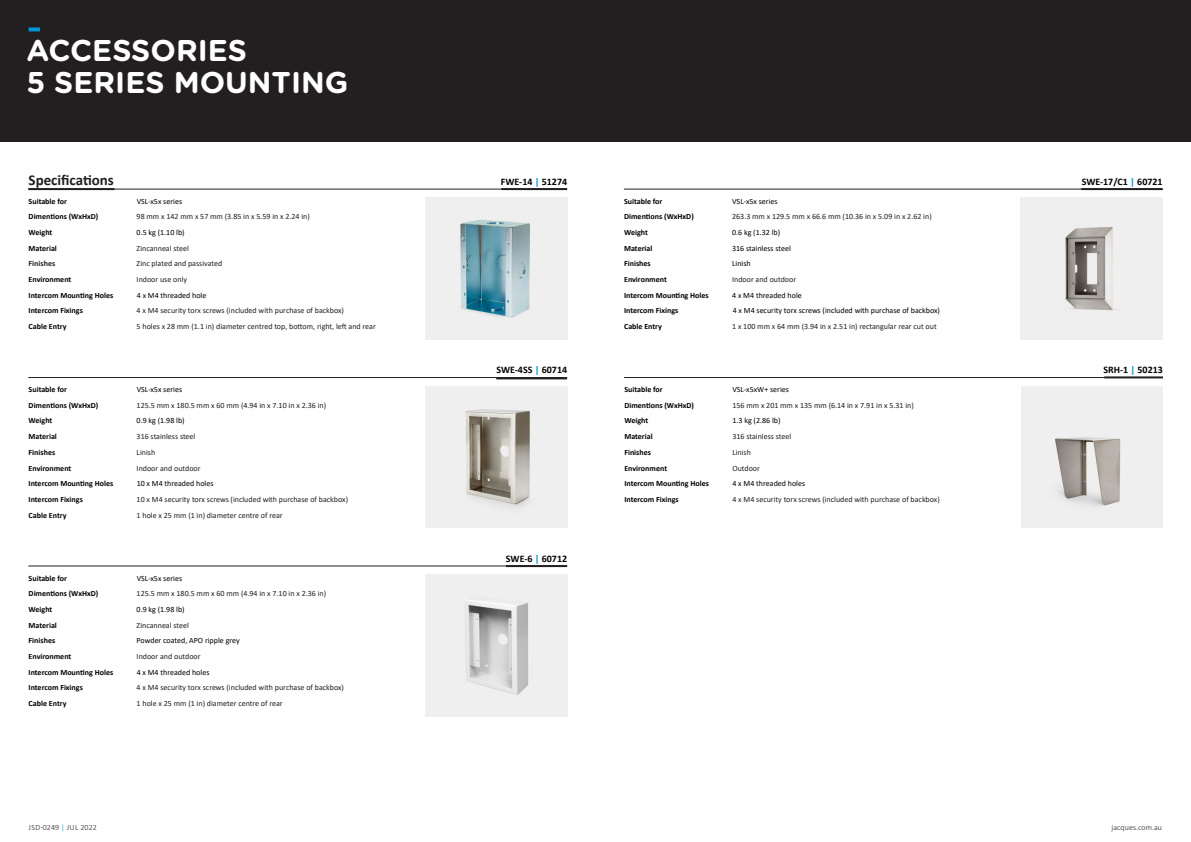
<style>
.page{position:relative;width:1191px;height:842px;background:#fff}
.page>*{position:absolute;margin:0;border:0;box-sizing:border-box;transform-origin:0 0}
.t1{font:700 30px "Gotham Rounded";color:#fff}
.t2{font:700 15px "Calibri";color:#231f20}
.t3{font:700 10px "Calibri";color:#010101}
.t4{font:8px "Calibri";color:#231f20}
.t5{font:700 8px "Calibri";color:#010101}
.t6{font:8px "Calibri";color:#010101}
.t7{font:300 8px "Calibri";letter-spacing:.005em;color:#231f20}
.t8{font:700 8px "Calibri";color:#231f20}
.s1{color:#0095d9}
</style>
<div class="page">
<img style="left:425px;top:198px;width:142px;height:141px">
<img style="left:1020px;top:198px;width:142px;height:141px">
<img style="left:425px;top:575px;width:142px;height:141px">
<img style="left:425px;top:386px;width:142px;height:142px">
<hr style="left:28px;top:189px;width:539px;height:1px;background:#231f20">
<hr style="left:624px;top:189px;width:538px;height:1px;background:#231f20">
<hr style="left:28px;top:566px;width:539px;height:1px;background:#231f20">
<hr style="left:28px;top:377px;width:539px;height:1px;background:#231f20">
<div style="left:0;top:0;width:1191px;height:142px;background:#231f20"></div>
<svg style="left:29px;top:27px;width:11px;height:4px"></svg>
<hr style="left:28px;top:188px;width:87px;height:2px;background:#231f20">
<hr style="left:501px;top:188px;width:66px;height:2px;background:#231f20">
<hr style="left:1081px;top:188px;width:81px;height:2px;background:#231f20">
<hr style="left:496px;top:377px;width:71px;height:2px;background:#231f20">
<hr style="left:506px;top:565px;width:61px;height:2px;background:#231f20">
<img style="left:1021px;top:386px;width:141px;height:142px">
<hr style="left:624px;top:377px;width:538px;height:1px;background:#231f20">
<hr style="left:1104px;top:376px;width:58px;height:2px;background:#231f20">
<p class="t1" style="left:26px;top:29px;width:222px">ACCESSORIES</p>
<p class="t1" style="left:26px;top:61px;width:323px">5 SERIES MOUNTING</p>
<p class="t2" style="left:29px;top:169px;width:87px">Specifications</p>
<p class="t5" style="left:29px;top:195px;width:40px">Suitable for</p>
<p class="t6" style="left:137px;top:195px;width:47px">VSL-x5x series</p>
<p class="t5" style="left:29px;top:211px;width:71px">Dimentions (WxHxD)</p>
<p class="t4" style="left:137px;top:211px;width:175px">98 mm x 142 mm x 57 mm (3.85 in x 5.59 in x 2.24 in)</p>
<p class="t5" style="left:29px;top:227px;width:25px">Weight</p>
<p class="t6" style="left:137px;top:227px;width:50px">0.5 kg (1.10 lb)</p>
<p class="t5" style="left:29px;top:242px;width:30px">Material</p>
<p class="t4" style="left:137px;top:242px;width:54px">Zincanneal steel</p>
<p class="t8" style="left:29px;top:258px;width:28px">Finishes</p>
<p class="t4" style="left:137px;top:258px;width:87px">Zinc plated and passivated</p>
<p class="t5" style="left:29px;top:274px;width:44px">Environment</p>
<p class="t4" style="left:137px;top:274px;width:52px">Indoor use only</p>
<p class="t5" style="left:29px;top:289px;width:86px">Intercom Mounting Holes</p>
<p class="t6" style="left:137px;top:289px;width:71px">4 x M4 threaded hole</p>
<p class="t5" style="left:29px;top:305px;width:56px">Intercom Fixings</p>
<p class="t4" style="left:137px;top:305px;width:209px">4 x M4 security torx screws (included with purchase of backbox)</p>
<p class="t5" style="left:29px;top:321px;width:39px">Cable Entry</p>
<p class="t4" style="left:137px;top:321px;width:241px">5 holes x 28 mm (1.1 in) diameter centred top, bottom, right, left and rear</p>
<p class="t5" style="left:29px;top:384px;width:40px">Suitable for</p>
<p class="t6" style="left:137px;top:384px;width:47px">VSL-x5x series</p>
<p class="t5" style="left:29px;top:399px;width:71px">Dimentions (WxHxD)</p>
<p class="t4" style="left:137px;top:400px;width:191px">125.5 mm x 180.5 mm x 60 mm (4.94 in x 7.10 in x 2.36 in)</p>
<p class="t5" style="left:29px;top:415px;width:25px">Weight</p>
<p class="t6" style="left:137px;top:415px;width:50px">0.9 kg (1.98 lb)</p>
<p class="t5" style="left:29px;top:431px;width:30px">Material</p>
<p class="t4" style="left:137px;top:431px;width:60px">316 stainless steel</p>
<p class="t5" style="left:29px;top:446px;width:28px">Finishes</p>
<p class="t4" style="left:137px;top:447px;width:20px">Linish</p>
<p class="t5" style="left:29px;top:462px;width:44px">Environment</p>
<p class="t4" style="left:137px;top:462px;width:65px">Indoor and outdoor</p>
<p class="t5" style="left:29px;top:478px;width:86px">Intercom Mounting Holes</p>
<p class="t6" style="left:137px;top:478px;width:78px">10 x M4 threaded holes</p>
<p class="t5" style="left:29px;top:493px;width:56px">Intercom Fixings</p>
<p class="t4" style="left:137px;top:494px;width:213px">10 x M4 security torx screws (included with purchase of backbox)</p>
<p class="t5" style="left:29px;top:509px;width:39px">Cable Entry</p>
<p class="t4" style="left:137px;top:509px;width:148px">1 hole x 25 mm (1 in) diameter centre of rear</p>
<p class="t5" style="left:29px;top:572px;width:40px">Suitable for</p>
<p class="t6" style="left:137px;top:572px;width:47px">VSL-x5x series</p>
<p class="t5" style="left:29px;top:588px;width:71px">Dimentions (WxHxD)</p>
<p class="t4" style="left:137px;top:588px;width:191px">125.5 mm x 180.5 mm x 60 mm (4.94 in x 7.10 in x 2.36 in)</p>
<p class="t5" style="left:29px;top:604px;width:25px">Weight</p>
<p class="t6" style="left:137px;top:604px;width:50px">0.9 kg (1.98 lb)</p>
<p class="t5" style="left:29px;top:619px;width:30px">Material</p>
<p class="t4" style="left:137px;top:619px;width:54px">Zincanneal steel</p>
<p class="t5" style="left:29px;top:635px;width:28px">Finishes</p>
<p class="t6" style="left:137px;top:635px;width:104px">Powder coated, APO ripple grey</p>
<p class="t5" style="left:29px;top:651px;width:44px">Environment</p>
<p class="t4" style="left:137px;top:651px;width:65px">Indoor and outdoor</p>
<p class="t5" style="left:29px;top:666px;width:86px">Intercom Mounting Holes</p>
<p class="t6" style="left:137px;top:666px;width:74px">4 x M4 threaded holes</p>
<p class="t5" style="left:29px;top:682px;width:56px">Intercom Fixings</p>
<p class="t4" style="left:137px;top:682px;width:209px">4 x M4 security torx screws (included with purchase of backbox)</p>
<p class="t5" style="left:29px;top:698px;width:39px">Cable Entry</p>
<p class="t4" style="left:137px;top:698px;width:148px">1 hole x 25 mm (1 in) diameter centre of rear</p>
<p class="t3" style="left:501px;top:174px;width:68px">FWE-14 <span class="s1">|</span> 51274</p>
<p class="t3" style="left:1081px;top:174px;width:82px">SWE-17/C1 <span class="s1">|</span> 60721</p>
<p class="t3" style="left:496px;top:363px;width:72px">SWE-4SS <span class="s1">|</span> 60714</p>
<p class="t3" style="left:506px;top:551px;width:63px">SWE-6 <span class="s1">|</span> 60712</p>
<p class="t5" style="left:624px;top:195px;width:40px">Suitable for</p>
<p class="t6" style="left:732px;top:195px;width:47px">VSL-x5x series</p>
<p class="t5" style="left:624px;top:211px;width:71px">Dimentions (WxHxD)</p>
<p class="t4" style="left:732px;top:211px;width:201px">263.3 mm x 129.5 mm x 66.6 mm (10.36 in x 5.09 in x 2.62 in)</p>
<p class="t5" style="left:624px;top:227px;width:25px">Weight</p>
<p class="t6" style="left:732px;top:227px;width:50px">0.6 kg (1.32 lb)</p>
<p class="t5" style="left:624px;top:242px;width:30px">Material</p>
<p class="t6" style="left:732px;top:242px;width:60px">316 stainless steel</p>
<p class="t5" style="left:624px;top:258px;width:28px">Finishes</p>
<p class="t6" style="left:732px;top:258px;width:20px">Linish</p>
<p class="t5" style="left:624px;top:274px;width:44px">Environment</p>
<p class="t4" style="left:732px;top:274px;width:65px">Indoor and outdoor</p>
<p class="t5" style="left:624px;top:289px;width:86px">Intercom Mounting Holes</p>
<p class="t6" style="left:732px;top:289px;width:71px">4 x M4 threaded hole</p>
<p class="t5" style="left:624px;top:305px;width:56px">Intercom Fixings</p>
<p class="t6" style="left:732px;top:305px;width:209px">4 x M4 security torx screws (included with purchase of backbox)</p>
<p class="t5" style="left:624px;top:321px;width:39px">Cable Entry</p>
<p class="t4" style="left:732px;top:321px;width:206px">1 x 100 mm x 64 mm (3.94 in x 2.51 in) rectangular rear cut out</p>
<p class="t5" style="left:624px;top:384px;width:40px">Suitable for</p>
<p class="t6" style="left:732px;top:384px;width:58px">VSL-x5xW+ series</p>
<p class="t5" style="left:624px;top:399px;width:71px">Dimentions (WxHxD)</p>
<p class="t4" style="left:732px;top:400px;width:183px">156 mm x 201 mm x 135 mm (6.14 in x 7.91 in x 5.31 in)</p>
<p class="t5" style="left:624px;top:415px;width:25px">Weight</p>
<p class="t6" style="left:732px;top:415px;width:50px">1.3 kg (2.86 lb)</p>
<p class="t5" style="left:624px;top:431px;width:30px">Material</p>
<p class="t4" style="left:732px;top:431px;width:60px">316 stainless steel</p>
<p class="t5" style="left:624px;top:446px;width:28px">Finishes</p>
<p class="t4" style="left:732px;top:447px;width:20px">Linish</p>
<p class="t5" style="left:624px;top:462px;width:44px">Environment</p>
<p class="t4" style="left:732px;top:462px;width:29px">Outdoor</p>
<p class="t5" style="left:624px;top:478px;width:86px">Intercom Mounting Holes</p>
<p class="t6" style="left:732px;top:478px;width:74px">4 x M4 threaded holes</p>
<p class="t5" style="left:624px;top:493px;width:56px">Intercom Fixings</p>
<p class="t4" style="left:732px;top:494px;width:209px">4 x M4 security torx screws (included with purchase of backbox)</p>
<p class="t3" style="left:1103px;top:363px;width:61px">SRH-1 <span class="s1">|</span> 50213</p>
<p class="t7" style="left:29px;top:823px;width:70px">JSD-0249 <span class="s1">|</span> JUL 2022</p>
<p class="t7" style="left:1111px;top:823px;width:52px">jacques.com.au</p>
</div>
